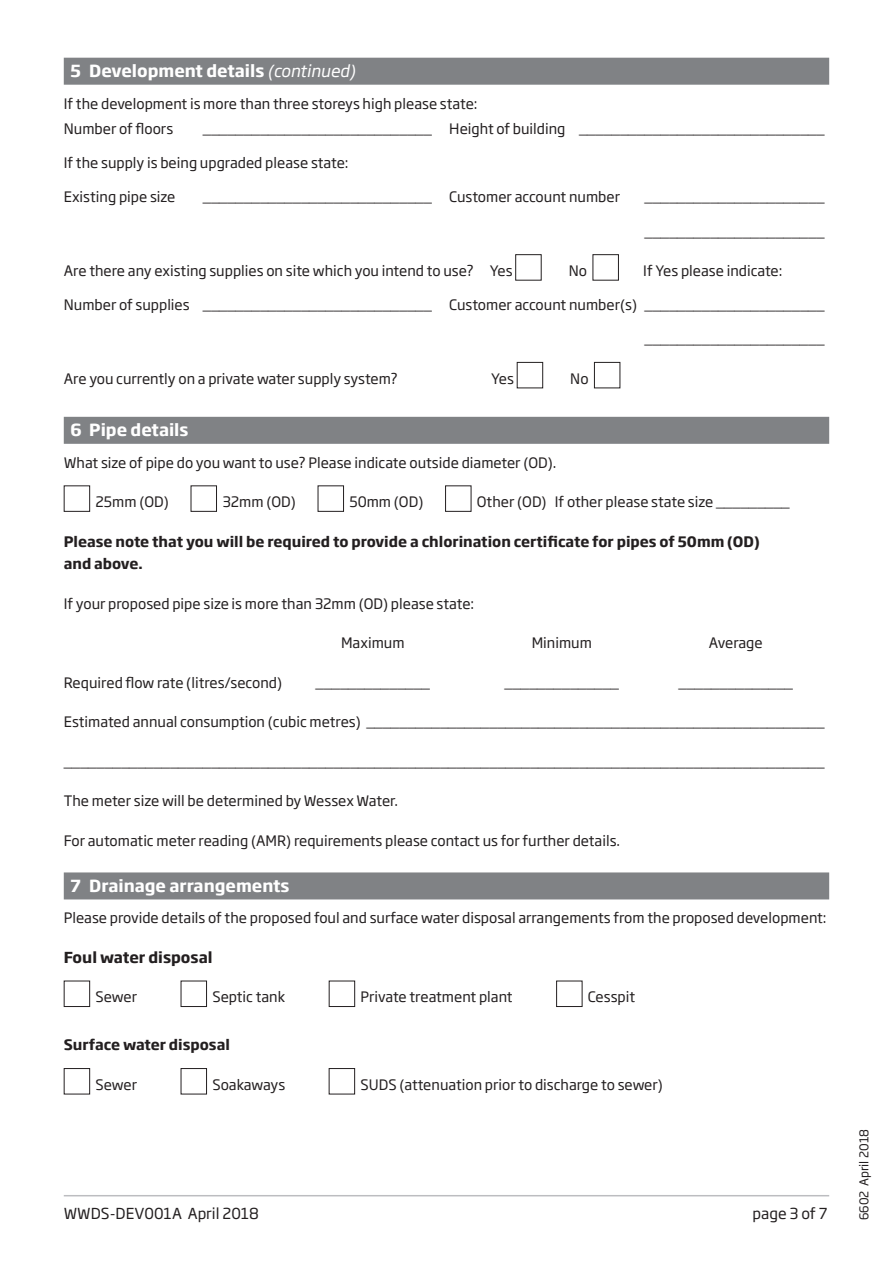
<style>
.page{position:relative;width:893px;height:1263px;background:#fff}
.page>*{position:absolute;margin:0;border:0;box-sizing:border-box;transform-origin:0 0}
.t1{font:700 16.5px "Soho Gothic Pro";color:#fff}
.t2{font:15px "Soho Gothic Pro";color:#231f20}
.t3{font:700 15px "Soho Gothic Pro";color:#231f20}
.t4{font:14.25px "Soho Gothic Pro";color:#231f20}
.t5{font:700 14.25px/22.5px "Soho Gothic Pro";color:#231f20}
.t6{font:12px "Soho Gothic Pro";color:#231f20}
.s1{font-weight:400;font-style:italic}
</style>
<div class="page">
<hr style="left:64px;top:1195px;width:765px;height:1px;background:#bcbdc0">
<div style="left:64px;top:58px;width:765px;height:27px;background:#808285"></div>
<div style="left:64px;top:417px;width:765px;height:27px;background:#808285"></div>
<div style="left:515px;top:254px;width:27px;height:27px;border:1px solid #231f20"></div>
<div style="left:593px;top:254px;width:26px;height:27px;border:1px solid #231f20"></div>
<div style="left:517px;top:362px;width:26px;height:26px;border:1px solid #231f20"></div>
<div style="left:594px;top:362px;width:26px;height:26px;border:1px solid #231f20"></div>
<div style="left:64px;top:485px;width:26px;height:27px;border:1px solid #231f20"></div>
<div style="left:191px;top:485px;width:26px;height:27px;border:1px solid #231f20"></div>
<div style="left:318px;top:485px;width:26px;height:27px;border:1px solid #231f20"></div>
<div style="left:445px;top:485px;width:26px;height:27px;border:1px solid #231f20"></div>
<div style="left:64px;top:872px;width:765px;height:27px;background:#808285"></div>
<div style="left:64px;top:981px;width:26px;height:26px;border:1px solid #231f20"></div>
<div style="left:181px;top:981px;width:26px;height:26px;border:1px solid #231f20"></div>
<div style="left:329px;top:981px;width:26px;height:26px;border:1px solid #231f20"></div>
<div style="left:556px;top:981px;width:26px;height:26px;border:1px solid #231f20"></div>
<div style="left:64px;top:1068px;width:26px;height:26px;border:1px solid #231f20"></div>
<div style="left:181px;top:1068px;width:26px;height:26px;border:1px solid #231f20"></div>
<div style="left:329px;top:1068px;width:26px;height:26px;border:1px solid #231f20"></div>
<p class="t1" style="left:70px;top:58px;width:286px">5 Development details <span class="s1">(continued)</span></p>
<p class="t4" style="left:64px;top:92px;width:415px">If the development is more than three storeys high please state:</p>
<p class="t4" style="left:64px;top:118px;width:111px">Number of floors</p>
<p class="t4" style="left:203px;top:118px;width:623px">____________________________ Height of building ______________________________</p>
<p class="t4" style="left:64px;top:152px;width:286px">If the supply is being upgraded please state:</p>
<p class="t4" style="left:64px;top:186px;width:113px">Existing pipe size</p>
<p class="t4" style="left:203px;top:186px;width:419px">____________________________ Customer account number</p>
<p class="t4" style="left:645px;top:186px;width:181px">______________________</p>
<p class="t4" style="left:645px;top:220px;width:181px">______________________</p>
<p class="t4" style="left:64px;top:260px;width:450px">Are there any existing supplies on site which you intend to use? Yes</p>
<p class="t4" style="left:569px;top:260px;width:20px">No</p>
<p class="t4" style="left:643px;top:260px;width:141px">If Yes please indicate:</p>
<p class="t4" style="left:64px;top:294px;width:762px">Number of supplies ____________________________ Customer account number(s) ______________________</p>
<p class="t4" style="left:645px;top:328px;width:181px">______________________</p>
<p class="t4" style="left:64px;top:367px;width:335px">Are you currently on a private water supply system?</p>
<p class="t4" style="left:491px;top:367px;width:24px">Yes</p>
<p class="t4" style="left:570px;top:367px;width:20px">No</p>
<p class="t1" style="left:70px;top:417px;width:120px">6 Pipe details</p>
<p class="t4" style="left:64px;top:451px;width:494px">What size of pipe do you want to use? Please indicate outside diameter (OD).</p>
<p class="t4" style="left:95px;top:491px;width:75px">25mm (OD)</p>
<p class="t4" style="left:222px;top:491px;width:75px">32mm (OD)</p>
<p class="t4" style="left:349px;top:491px;width:76px">50mm (OD)</p>
<p class="t4" style="left:477px;top:491px;width:314px">Other (OD) If other please state size _________</p>
<p class="t5" style="left:64px;top:529px;width:697px">Please note that you will be required to provide a chlorination certificate for pipes of 50mm (OD) and above.</p>
<p class="t4" style="left:64px;top:592px;width:412px">If your proposed pipe size is more than 32mm (OD) please state:</p>
<p class="t4" style="left:341px;top:632px;width:65px">Maximum</p>
<p class="t4" style="left:532px;top:632px;width:62px">Minimum</p>
<p class="t4" style="left:709px;top:632px;width:55px">Average</p>
<p class="t4" style="left:64px;top:671px;width:220px">Required flow rate (litres/second)</p>
<p class="t4" style="left:316px;top:671px;width:116px">______________</p>
<p class="t4" style="left:505px;top:671px;width:116px">______________</p>
<p class="t4" style="left:679px;top:671px;width:116px">______________</p>
<p class="t4" style="left:64px;top:711px;width:762px">Estimated annual consumption (cubic metres) ________________________________________________________</p>
<p class="t4" style="left:64px;top:750px;width:762px">_____________________________________________________________________________________________</p>
<p class="t4" style="left:64px;top:790px;width:336px">The meter size will be determined by Wessex Water.</p>
<p class="t4" style="left:64px;top:829px;width:558px">For automatic meter reading (AMR) requirements please contact us for further details.</p>
<p class="t1" style="left:70px;top:872px;width:221px">7 Drainage arrangements</p>
<p class="t4" style="left:64px;top:907px;width:764px">Please provide details of the proposed foul and surface water disposal arrangements from the proposed development:</p>
<p class="t3" style="left:64px;top:945px;width:150px">Foul water disposal</p>
<p class="t4" style="left:95px;top:986px;width:43px">Sewer</p>
<p class="t4" style="left:212px;top:986px;width:74px">Septic tank</p>
<p class="t4" style="left:360px;top:986px;width:154px">Private treatment plant</p>
<p class="t4" style="left:588px;top:986px;width:49px">Cesspit</p>
<p class="t5" style="left:64px;top:1033px;width:168px">Surface water disposal</p>
<p class="t4" style="left:95px;top:1074px;width:43px">Sewer</p>
<p class="t4" style="left:212px;top:1074px;width:74px">Soakaways</p>
<p class="t4" style="left:360px;top:1074px;width:304px">SUDS (attenuation prior to discharge to sewer)</p>
<p class="t2" style="left:64px;top:1202px;width:197px">WWDS-DEV001A April 2018</p>
<p class="t2" style="left:752px;top:1202px;width:76px">page 3 of 7</p>
<p class="t6" style="left:855px;top:1220px;width:93px;rotate:-90deg">6602 April 2018</p>
</div>
